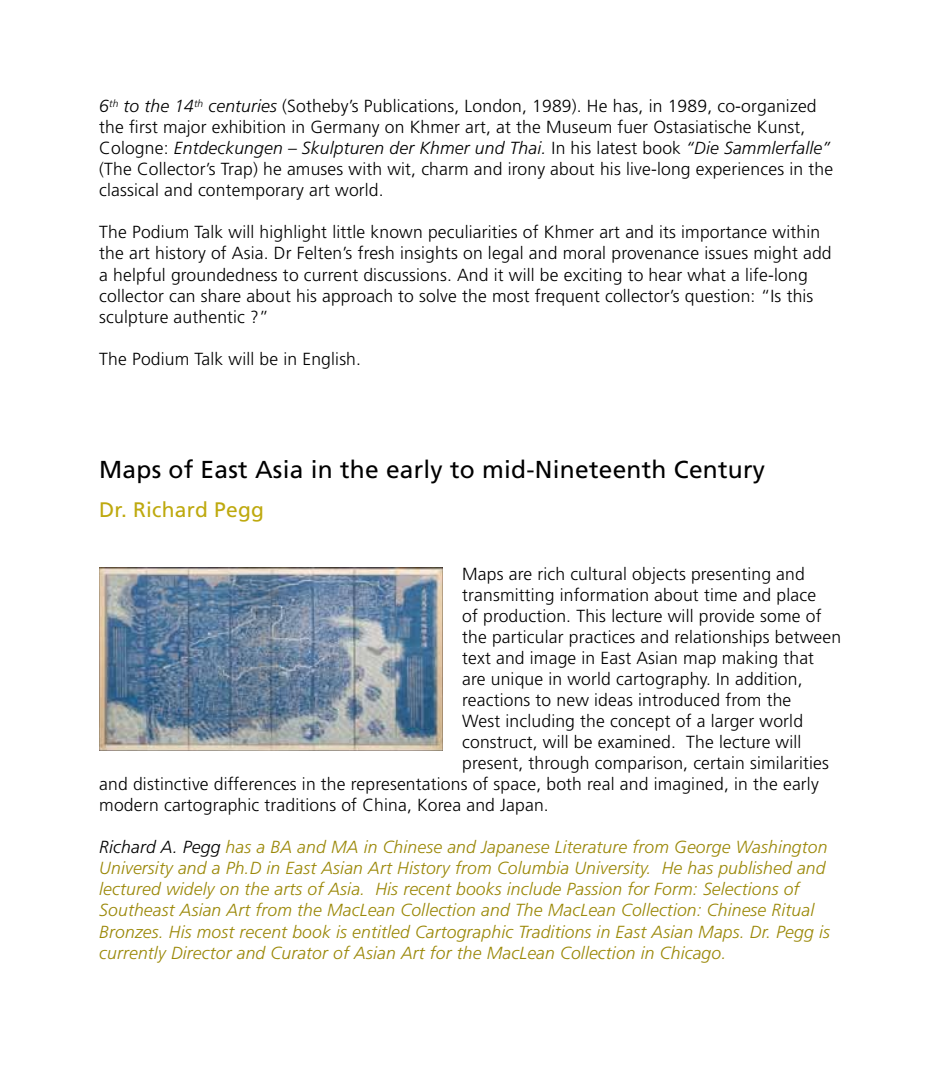
<style>
.page{position:relative;width:943px;height:1092px;background:#fff}
.page>*{position:absolute;margin:0;border:0;box-sizing:border-box;transform-origin:0 0}
.t1{font:24.5px "Frutiger LT Std";letter-spacing:.01em;color:#000}
.t2{font:21px "Frutiger LT Std";letter-spacing:.01em;color:#bea90e}
.t3{font:300 17.5px/21px "Frutiger LT Std";letter-spacing:.01em;color:#000}
.t4{font:italic 300 17.5px/21px "Frutiger LT Std";letter-spacing:.01em;color:#9b8808}
.s1{font-style:italic}
.s2{color:#000}
</style>
<div class="page">
<img style="left:99px;top:567px;width:344px;height:183px">
<p class="t3" style="left:99px;top:96px;width:735px"><span class="s1">6</span><sup>th</sup> <span class="s1">to the 14</span><sup>th</sup> <span class="s1">centuries</span> (Sotheby’s Publications, London, 1989). He has, in 1989, co-organized the first major exhibition in Germany on Khmer art, at the Museum fuer Ostasiatische Kunst, Cologne: <span class="s1">Entdeckungen – Skulpturen der Khmer und Thai.</span> In his latest book <span class="s1">“Die Sammlerfalle” </span>(The Collector’s Trap) he amuses with wit, charm and irony about his live-long experiences in the classical and contemporary art world.</p>
<p class="t3" style="left:99px;top:222px;width:734px">The Podium Talk will highlight little known peculiarities of Khmer art and its importance within the art history of Asia. Dr Felten’s fresh insights on legal and moral provenance issues might add a helpful groundedness to current discussions. And it will be exciting to hear what a life-long collector can share about his approach to solve the most frequent collector’s question: “Is this sculpture authentic ?”</p>
<p class="t3" style="left:99px;top:348px;width:263px">The Podium Talk will be in English.</p>
<h1 class="t1" style="left:99px;top:455px;width:667px">Maps of East Asia in the early to mid-Nineteenth Century</h1>
<p class="t2" style="left:99px;top:497px;width:166px">Dr. Richard Pegg</p>
<p class="t3" style="left:462px;top:564px;width:344px">Maps are rich cultural objects presenting and</p>
<p class="t3" style="left:462px;top:585px;width:355px">transmitting information about time and place</p>
<p class="t3" style="left:462px;top:606px;width:361px">of production. This lecture will provide some of</p>
<p class="t3" style="left:462px;top:627px;width:380px">the particular practices and relationships between</p>
<p class="t3" style="left:462px;top:648px;width:353px">text and image in East Asian map making that</p>
<p class="t3" style="left:462px;top:669px;width:342px">are unique in world cartography. In addition,</p>
<p class="t3" style="left:462px;top:690px;width:331px">reactions to new ideas introduced from the</p>
<p class="t3" style="left:462px;top:711px;width:342px">West including the concept of a larger world</p>
<p class="t3" style="left:462px;top:732px;width:341px">construct, will be examined. The lecture will</p>
<p class="t3" style="left:462px;top:753px;width:368px">present, through comparison, certain similarities</p>
<p class="t3" style="left:99px;top:774px;width:721px">and distinctive differences in the representations of space, both real and imagined, in the early</p>
<p class="t3" style="left:99px;top:795px;width:451px">modern cartographic traditions of China, Korea and Japan.</p>
<p class="t4" style="left:99px;top:837px;width:732px"><span class="s2">Richard A. Pegg</span> has a BA and MA in Chinese and Japanese Literature from George Washington University and a Ph.D in East Asian Art History from Columbia University. He has published and lectured widely on the arts of Asia. His recent books include Passion for Form: Selections of Southeast Asian Art from the MacLean Collection and The MacLean Collection: Chinese Ritual Bronzes. His most recent book is entitled Cartographic Traditions in East Asian Maps. Dr. Pegg is currently Director and Curator of Asian Art for the MacLean Collection in Chicago.</p>
</div>
